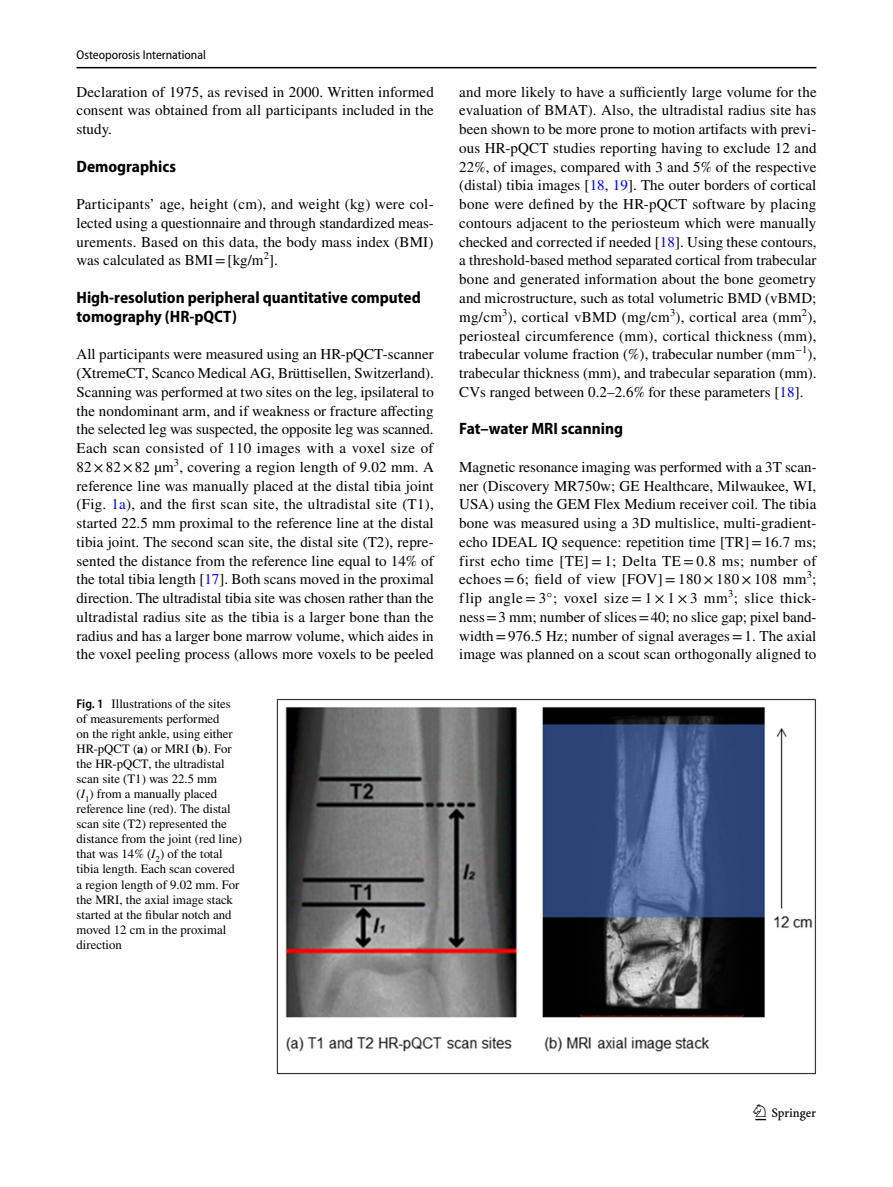
<style>
.page{position:relative;width:893px;height:1187px;background:#fff}
.page>*{position:absolute;margin:0;border:0;box-sizing:border-box;transform-origin:0 0}
.t1{font:22.5px "Springnew Regular 3";color:#000}
.t2{font:700 semi-condensed 16.5px/18.8px "Myriad Pro";color:#000}
.t3{font:15px/18.8px "STIX";letter-spacing:.005em;color:#000;text-align:justify}
.t4{font:12.75px/15px "STIX";color:#000}
.t5{font:semi-condensed 12.75px "Myriad Pro";color:#000}
.s1{color:#00f}
.s2{font-family:"Myriad Pro";font-weight:600;font-stretch:semi-condensed}
.s3{font-weight:700}
.s4{font-style:italic}
</style>
<div class="page">
<hr style="left:77px;top:67px;width:739px;height:1px;background:#000">
<img style="left:276px;top:698px;width:540px;height:375px">
<p class="t5" style="left:77px;top:48px;width:131px">Osteoporosis International</p>
<p class="t3" style="left:77px;top:83px;width:359px">Declaration of 1975, as revised in 2000. Written informed consent was obtained from all participants included in the study.</p>
<p class="t2" style="left:77px;top:157px;width:101px">Demographics</p>
<p class="t3" style="left:77px;top:196px;width:359px">Participants’ age, height (cm), and weight (kg) were col&shy;lected using a questionnaire and through standardized meas&shy;urements. Based on this data, the body mass index (BMI) was calculated as BMI=[kg/m<sup>2</sup>].</p>
<p class="t2" style="left:77px;top:288px;width:346px">High‑resolution peripheral quantitative computed tomography (HR‑pQCT)</p>
<p class="t3" style="left:77px;top:346px;width:359px">All participants were measured using an HR-pQCT-scanner (XtremeCT, Scanco Medical AG, Brüttisellen, Switzerland).<br>Scanning was performed at two sites on the leg, ipsilateral to the nondominant arm, and if weakness or fracture affecting the selected leg was suspected, the opposite leg was scanned.<br>Each scan consisted of 110 images with a voxel size of 82×82×82 µm<sup>3</sup>, covering a region length of 9.02 mm. A reference line was manually placed at the distal tibia joint (Fig. <span class="s1">1a</span>), and the first scan site, the ultradistal site (T1), started 22.5 mm proximal to the reference line at the distal tibia joint. The second scan site, the distal site (T2), repre&shy;sented the distance from the reference line equal to 14% of the total tibia length [<span class="s1">17</span>]. Both scans moved in the proximal direction. The ultradistal tibia site was chosen rather than the ultradistal radius site as the tibia is a larger bone than the radius and has a larger bone marrow volume, which aides in the voxel peeling process (allows more voxels to be peeled</p>
<p class="t4" style="left:77px;top:697px;width:167px"><span class="s2">Fig. 1</span> Illustrations of the sites of measurements performed<br>on the right ankle, using either<br>HR-pQCT (<span class="s3">a</span>) or MRI (<span class="s3">b</span>). For the HR-pQCT, the ultradistal scan site (T1) was 22.5 mm<br>(<span class="s4">I</span><sub>1</sub>) from a manually placed reference line (red). The distal scan site (T2) represented the distance from the joint (red line) that was 14% (<span class="s4">I</span><sub>2</sub>) of the total tibia length. Each scan covered a region length of 9.02 mm. For the MRI, the axial image stack started at the fibular notch and moved 12 cm in the proximal direction</p>
<p class="t3" style="left:459px;top:83px;width:359px">and more likely to have a sufficiently large volume for the evaluation of BMAT). Also, the ultradistal radius site has been shown to be more prone to motion artifacts with previ&shy;ous HR-pQCT studies reporting having to exclude 12 and 22%, of images, compared with 3 and 5% of the respective (distal) tibia images [<span class="s1">18</span>, <span class="s1">19</span>]. The outer borders of cortical bone were defined by the HR-pQCT software by placing contours adjacent to the periosteum which were manually checked and corrected if needed [<span class="s1">18</span>]. Using these contours, a threshold-based method separated cortical from trabecular bone and generated information about the bone geometry and microstructure, such as total volumetric BMD (vBMD; mg/cm<sup>3</sup>), cortical vBMD (mg/cm<sup>3</sup>), cortical area (mm<sup>2</sup>), periosteal circumference (mm), cortical thickness (mm), trabecular volume fraction (%), trabecular number (mm<sup>−1</sup>), trabecular thickness (mm), and trabecular separation (mm).<br>CVs ranged between 0.2–2.6% for these parameters [<span class="s1">18</span>].</p>
<p class="t2" style="left:459px;top:419px;width:165px">Fat–water MRI scanning</p>
<p class="t3" style="left:459px;top:458px;width:359px">Magnetic resonance imaging was performed with a 3T scan&shy;ner (Discovery MR750w; GE Healthcare, Milwaukee, WI, USA) using the GEM Flex Medium receiver coil. The tibia bone was measured using a 3D multislice, multi-gradient&shy;echo IDEAL IQ sequence: repetition time [TR]=16.7 ms; first echo time [TE] = 1; Delta TE = 0.8 ms; number of echoes=6; field of view [FOV]=180 × 180 × 108 mm<sup>3</sup>; flip angle = 3°; voxel size = 1 × 1 × 3 mm<sup>3</sup>; slice thick&shy;ness=3 mm; number of slices=40; no slice gap; pixel band&shy;width=976.5 Hz; number of signal averages=1. The axial image was planned on a scout scan orthogonally aligned to</p>
<h1 class="t1" style="left:755px;top:1104px;width:62px">1 3</h1>
</div>
